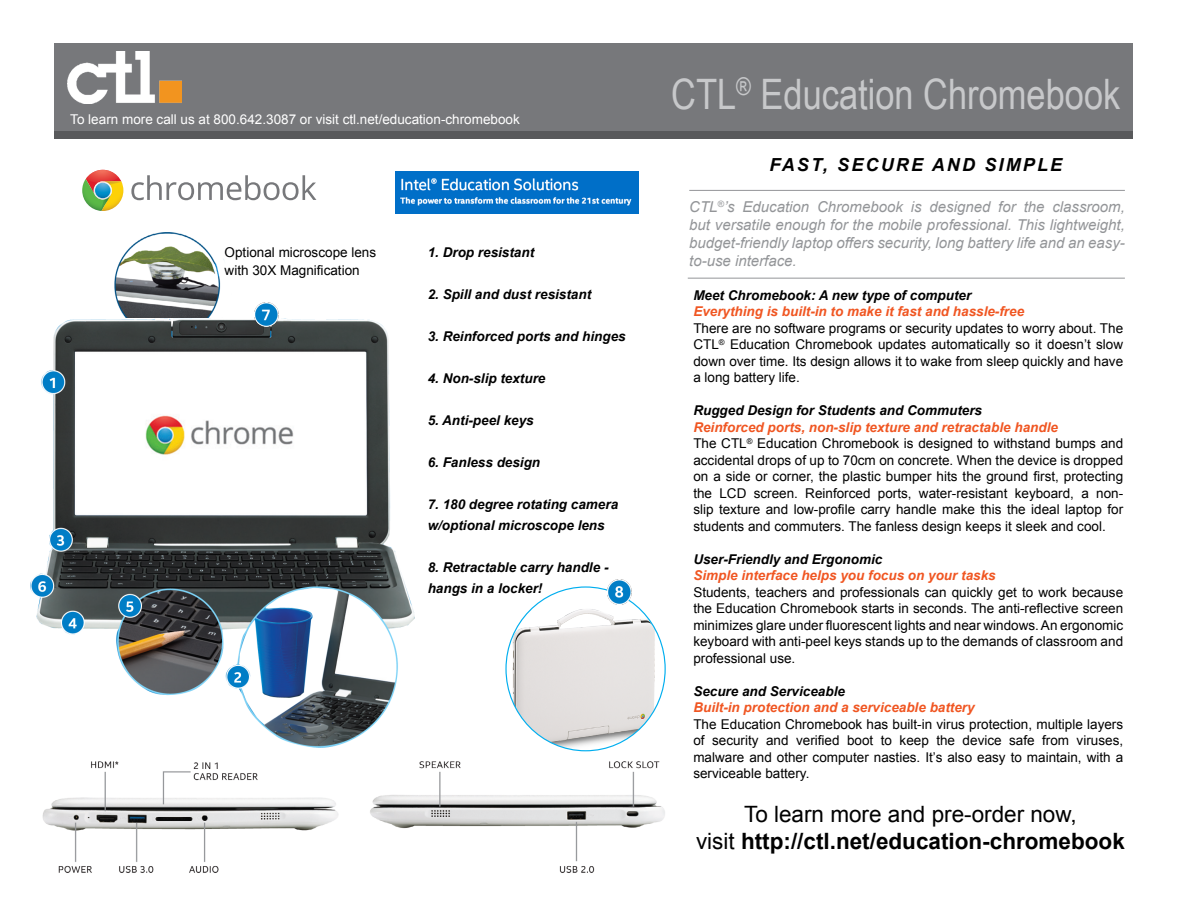
<style>
.page{position:relative;width:1188px;height:918px;background:#fff}
.page>*{position:absolute;margin:0;border:0;box-sizing:border-box;transform-origin:0 0}
.t1{font:42px "Arial Narrow";color:#c7c8ca}
.t2{font:700 22.5px/27px "Arial";color:#000;text-align:center}
.t3{font:italic 700 18px "Arial";letter-spacing:.12em;color:#000}
.t4{font:italic 15px/18px "Arial";color:#939598;text-align:justify}
.t5{font:13.5px/16.5px "Arial";color:#000;text-align:justify}
.t6{font:italic 700 13.5px/21px "Arial";color:#000}
.t7{font:italic 700 13.5px "Arial";color:#f05622}
.t8{font:13.5px "Arial";color:#fff}
.s1{font-weight:700;font-style:italic;color:#f05622}
.s2{font-weight:400}
</style>
<div class="page">
<img style="left:114px;top:232px;width:110px;height:86px">
<div style="left:55px;top:43px;width:1078px;height:88px;background:#77787b"></div>
<img style="left:67px;top:52px;width:114px;height:52px">
<div style="left:55px;top:131px;width:1078px;height:8px;background:#58595b"></div>
<hr style="left:689px;top:190px;width:436px;height:1px;background:#939598">
<hr style="left:688px;top:278px;width:437px;height:1px;background:#939598">
<svg style="left:131px;top:175px;width:185px;height:25px"></svg>
<svg style="left:82px;top:170px;width:41px;height:41px"></svg>
<img style="left:395px;top:172px;width:243px;height:41px">
<img style="left:42px;top:751px;width:623px;height:122px">
<img style="left:30px;top:318px;width:385px;height:429px">
<img style="left:255px;top:302px;width:24px;height:24px">
<img style="left:506px;top:587px;width:159px;height:164px">
<img style="left:608px;top:580px;width:24px;height:24px">
<p class="t8" style="left:70px;top:110px;width:451px">To learn more call us at 800.642.3087 or visit ctl.net/education-chromebook</p>
<p class="t5" style="left:225px;top:244px;width:153px;line-height:18px">Optional microscope lens with 30X Magnification</p>
<p class="t6" style="left:428px;top:242px;width:108px">1. Drop resistant</p>
<p class="t6" style="left:428px;top:284px;width:165px">2. Spill and dust resistant</p>
<p class="t6" style="left:428px;top:326px;width:200px">3. Reinforced ports and hinges</p>
<p class="t6" style="left:428px;top:368px;width:119px">4. Non-slip texture</p>
<p class="t6" style="left:428px;top:410px;width:108px">5. Anti-peel keys</p>
<p class="t6" style="left:428px;top:452px;width:114px">6. Fanless design</p>
<p class="t6" style="left:428px;top:494px;width:192px">7. 180 degree rotating camera w/optional microscope lens</p>
<p class="t6" style="left:428px;top:557px;width:182px">8. Retractable carry handle - hangs in a locker!</p>
<h1 class="t1" style="left:671px;top:64px;width:451px">CTL<sup>®</sup> Education Chromebook</h1>
<h3 class="t3" style="left:770px;top:152px;width:292px">FAST, SECURE a nd simple</h3>
<p class="t4" style="left:689px;top:198px;width:437px">CTL<sup>®</sup>’s Education Chromebook is designed for the classroom, but versatile enough for the mobile professional. This lightweight, budget-friendly laptop offers security, long battery life and an easy&shy;to-use interface.</p>
<p class="t6" style="left:693px;top:285px;width:280px">Meet Chromebook: A new type of computer</p>
<p class="t7" style="left:693px;top:303px;width:332px">Everything is built-in to make it fast and hassle-free</p>
<p class="t5" style="left:693px;top:320px;width:431px">There are no software programs or security updates to worry about. The CTL<sup>®</sup> Education Chromebook updates automatically so it doesn’t slow down over time. Its design allows it to wake from sleep quickly and have a long battery life.</p>
<p class="t6" style="left:693px;top:401px;width:290px">Rugged Design for Students and Commuters</p>
<p class="t5" style="left:693px;top:419px;width:431px;text-align:left"><span class="s1">Reinforced ports, non-slip texture and retractable handle<br></span>The CTL<sup>®</sup> Education Chromebook is designed to withstand bumps and accidental drops of up to 70cm on concrete. When the device is dropped on a side or corner, the plastic bumper hits the ground first, protecting the LCD screen. Reinforced ports, water-resistant keyboard, a non&shy;slip texture and low-profile carry handle make this the ideal laptop for students and commuters. The fanless design keeps it sleek and cool.</p>
<p class="t6" style="left:693px;top:549px;width:191px">User-Friendly and Ergonomic</p>
<p class="t7" style="left:693px;top:567px;width:304px">Simple interface helps you focus on your tasks</p>
<p class="t5" style="left:693px;top:584px;width:431px">Students, teachers and professionals can quickly get to work because the Education Chromebook starts in seconds. The anti-reflective screen minimizes glare under fluorescent lights and near windows. An ergonomic keyboard with anti-peel keys stands up to the demands of classroom and professional use.</p>
<p class="t6" style="left:693px;top:681px;width:153px">Secure and Serviceable</p>
<p class="t7" style="left:693px;top:699px;width:283px">Built-in protection and a serviceable battery</p>
<p class="t5" style="left:693px;top:716px;width:431px">The Education Chromebook has built-in virus protection, multiple layers of security and verified boot to keep the device safe from viruses, malware and other computer nasties. It’s also easy to maintain, with a serviceable battery.</p>
<h2 class="t2" style="left:696px;top:801px;width:430px"><span class="s2">To learn more and pre-order now,<br>visit</span> http://ctl.net/education-chromebook</h2>
</div>
